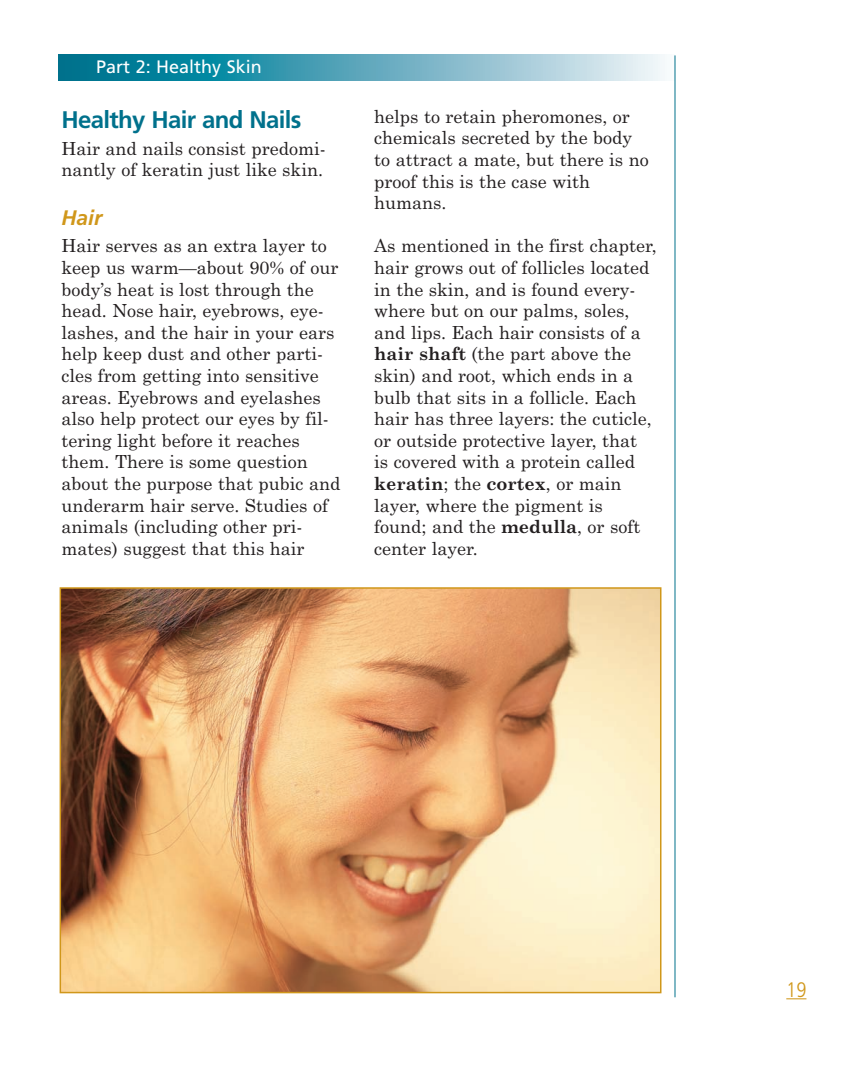
<style>
.page{position:relative;width:864px;height:1080px;background:#fff}
.page>*{position:absolute;margin:0;border:0;box-sizing:border-box;transform-origin:0 0}
.t1{font:700 24px "Frutiger";letter-spacing:-.03em;color:#00718c}
.t2{font:italic 700 21px "Frutiger";color:#d0971a}
.t3{font:300 condensed 21px "Frutiger";color:#d0971a}
.t4{font:18px/21.6px "Century Schoolbook";color:#231f20}
.t5{font:18px "Frutiger";color:#fff}
.s1{font-weight:700}
</style>
<div class="page">
<svg style="left:59px;top:55px;width:616px;height:26px;background:#61acbe"></svg>
<svg style="left:786px;top:998px;width:20px;height:1px"></svg>
<hr style="left:675px;top:55px;width:1px;height:942px;background:#00718c">
<img style="left:63px;top:590px;width:595px;height:400px">
<div style="left:60px;top:587px;width:601px;height:406px;border:2px solid #d0971a"></div>
<p class="t5" style="left:96px;top:56px;width:167px">Part 2: Healthy Skin</p>
<h1 class="t1" style="left:61px;top:105px;width:241px">Healthy Hair and Nails</h1>
<p class="t4" style="left:61px;top:137px;width:266px">Hair and nails consist predomi&shy;nantly of keratin just like skin.</p>
<p class="t2" style="left:61px;top:205px;width:42px">Hair</p>
<p class="t4" style="left:61px;top:235px;width:280px">Hair serves as an extra layer to keep us warm—about 90% of our body’s heat is lost through the head. Nose hair, eyebrows, eye&shy;lashes, and the hair in your ears help keep dust and other parti&shy;cles from getting into sensitive areas. Eyebrows and eyelashes also help protect our eyes by fil&shy;tering light before it reaches them. There is some question about the purpose that pubic and underarm hair serve. Studies of animals (including other pri&shy;mates) suggest that this hair</p>
<p class="t4" style="left:374px;top:105px;width:276px">helps to retain pheromones, or chemicals secreted by the body to attract a mate, but there is no proof this is the case with humans.</p>
<p class="t4" style="left:374px;top:235px;width:284px">As mentioned in the first chapter, hair grows out of follicles located in the skin, and is found every&shy;where but on our palms, soles, and lips. Each hair consists of a <span class="s1">hair shaft</span> (the part above the skin) and root, which ends in a bulb that sits in a follicle. Each hair has three layers: the cuticle, or outside protective layer, that<br>is covered with a protein called <span class="s1">keratin</span>; the <span class="s1">cortex</span>, or main layer, where the pigment is found; and the <span class="s1">medulla</span>, or soft center layer.</p>
<p class="t3" style="left:786px;top:978px;width:22px">19</p>
</div>
